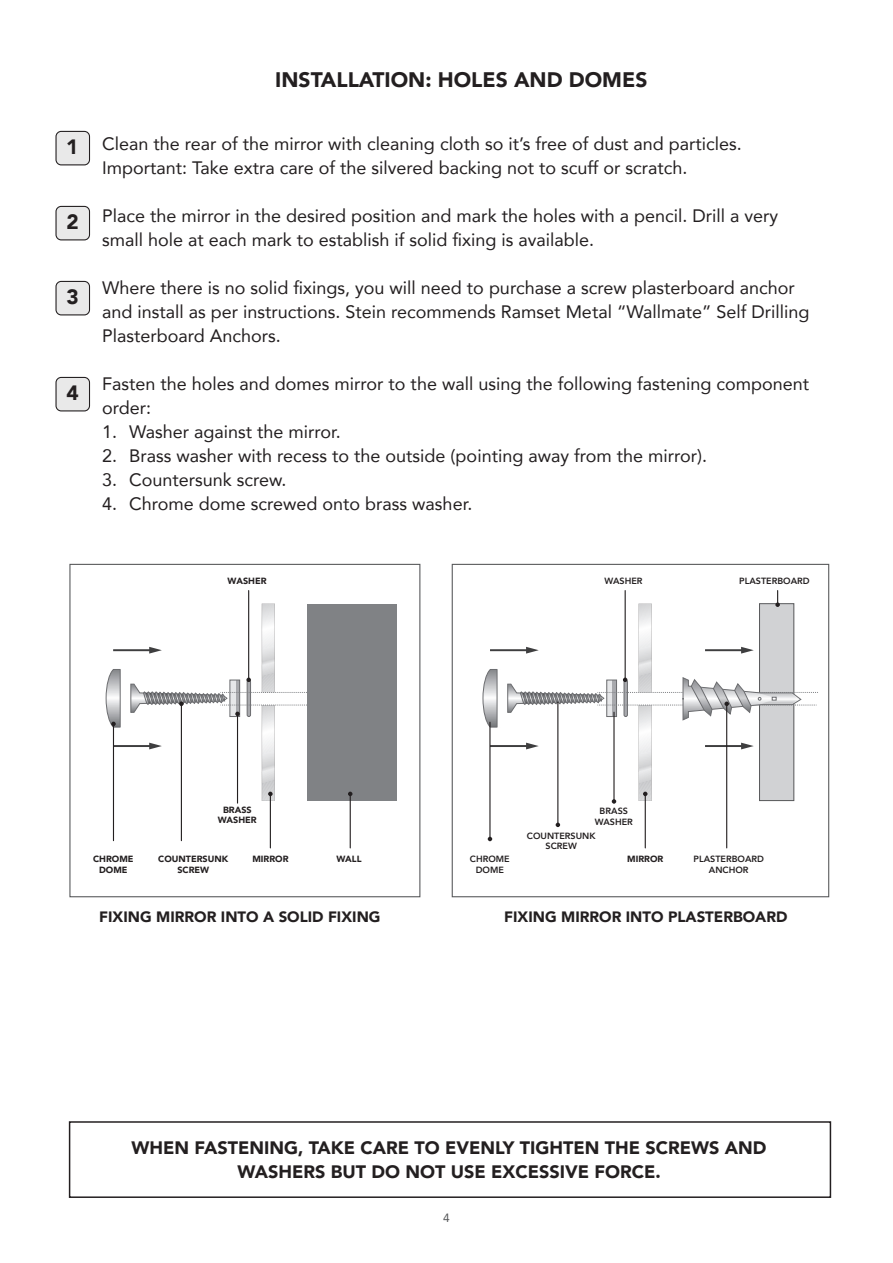
<style>
.page{position:relative;width:893px;height:1263px;background:#fff}
.page>*{position:absolute;margin:0;border:0;box-sizing:border-box;transform-origin:0 0}
.t1{font:900 21px "Avenir";color:#231f20}
.t2{font:900 20.7px "Avenir";color:#231f20}
.t3{font:18px/24px "Avenir";color:#231f20}
.t4{font:900 18px/24px "Avenir";color:#231f20;text-align:center}
.t5{font:900 15px "Avenir";color:#231f20}
.t6{font:12px "Avenir";color:#57585a}
.t7{font:800 9px/10.8px "Avenir";color:#231f20;text-align:center}
.t8{font:900 9px/10.8px "Avenir";color:#231f20;text-align:center}
</style>
<div class="page">
<svg style="left:56px;top:131px;width:34px;height:34px"></svg>
<svg style="left:56px;top:206px;width:34px;height:34px"></svg>
<svg style="left:56px;top:281px;width:34px;height:34px"></svg>
<svg style="left:56px;top:377px;width:34px;height:34px"></svg>
<hr style="left:113px;top:745px;width:39px;height:2px;background:#3e3e3f">
<hr style="left:113px;top:649px;width:39px;height:2px;background:#3e3e3f">
<hr style="left:113px;top:724px;width:1px;height:117px;background:#231f20">
<svg style="left:106px;top:669px;width:15px;height:59px"></svg>
<hr style="left:181px;top:704px;width:1px;height:137px;background:#231f20">
<hr style="left:270px;top:794px;width:1px;height:54px;background:#231f20">
<hr style="left:350px;top:794px;width:1px;height:54px;background:#231f20">
<hr style="left:237px;top:714px;width:1px;height:89px;background:#231f20">
<hr style="left:248px;top:590px;width:1px;height:90px;background:#231f20">
<svg style="left:131px;top:604px;width:266px;height:197px"></svg>
<div style="left:69px;top:564px;width:351px;height:333px;border:1px solid #57585a"></div>
<hr style="left:489px;top:722px;width:1px;height:117px;background:#231f20">
<svg style="left:488px;top:837px;width:4px;height:4px"></svg>
<hr style="left:557px;top:702px;width:1px;height:123px;background:#231f20">
<svg style="left:556px;top:823px;width:4px;height:4px"></svg>
<hr style="left:645px;top:794px;width:1px;height:54px;background:#231f20">
<hr style="left:726px;top:704px;width:1px;height:144px;background:#231f20">
<svg style="left:483px;top:590px;width:335px;height:214px"></svg>
<div style="left:452px;top:564px;width:377px;height:333px;border:1px solid #57585a"></div>
<div style="left:69px;top:1121px;width:762px;height:77px;border:2px solid #231f20"></div>
<p class="t2" style="left:66px;top:129px;width:14px">1</p>
<p class="t2" style="left:67px;top:204px;width:14px">2</p>
<p class="t2" style="left:67px;top:279px;width:14px">3</p>
<p class="t2" style="left:67px;top:375px;width:14px">4</p>
<p class="t1" style="left:275px;top:62px;width:374px">INSTALLATION: HOLES AND DOMES</p>
<p class="t3" style="left:102px;top:131px;width:641px">Clean the rear of the mirror with cleaning cloth so it’s free of dust and particles.<br>Important: Take extra care of the silvered backing not to scuff or scratch.</p>
<p class="t3" style="left:102px;top:203px;width:678px">Place the mirror in the desired position and mark the holes with a pencil. Drill a very small hole at each mark to establish if solid fixing is available.</p>
<p class="t3" style="left:102px;top:275px;width:709px">Where there is no solid fixings, you will need to purchase a screw plasterboard anchor and install as per instructions. Stein recommends Ramset Metal “Wallmate” Self Drilling<br>Plasterboard Anchors.</p>
<p class="t3" style="left:102px;top:371px;width:709px">Fasten the holes and domes mirror to the wall using the following fastening component order:</p>
<p class="t3" style="left:102px;top:419px;width:240px">1. Washer against the mirror.</p>
<p class="t3" style="left:102px;top:443px;width:607px">2. Brass washer with recess to the outside (pointing away from the mirror).</p>
<p class="t3" style="left:102px;top:467px;width:186px">3. Countersunk screw.</p>
<p class="t3" style="left:102px;top:491px;width:372px">4. Chrome dome screwed onto brass washer.</p>
<p class="t8" style="left:228px;top:575px;width:40px">WASHER</p>
<p class="t7" style="left:604px;top:575px;width:40px">WASHER</p>
<p class="t7" style="left:739px;top:575px;width:72px">PLASTERBOARD</p>
<p class="t8" style="left:218px;top:804px;width:40px">BRASS<br>WASHER</p>
<p class="t8" style="left:93px;top:853px;width:42px">CHROME<br>DOME</p>
<p class="t8" style="left:158px;top:853px;width:71px">COUNTERSUNK<br>SCREW</p>
<p class="t8" style="left:252px;top:853px;width:38px">MIRROR</p>
<p class="t8" style="left:336px;top:853px;width:27px">WALL</p>
<p class="t7" style="left:595px;top:806px;width:40px">BRASS<br>WASHER</p>
<p class="t7" style="left:527px;top:830px;width:70px">COUNTERSUNK<br>SCREW</p>
<p class="t7" style="left:470px;top:853px;width:41px">CHROME</p>
<p class="t8" style="left:627px;top:853px;width:38px">MIRROR</p>
<p class="t7" style="left:476px;top:864px;width:30px">DOME</p>
<p class="t7" style="left:694px;top:853px;width:72px">PLASTERBOARD<br>ANCHOR</p>
<p class="t5" style="left:99px;top:904px;width:283px">FIXING MIRROR INTO A SOLID FIXING</p>
<p class="t5" style="left:504px;top:904px;width:285px">FIXING MIRROR INTO PLASTERBOARD</p>
<p class="t4" style="left:132px;top:1136px;width:636px">WHEN FASTENING, TAKE CARE TO EVENLY TIGHTEN THE SCREWS AND<br>WASHERS BUT DO NOT USE EXCESSIVE FORCE.</p>
<p class="t6" style="left:443px;top:1208px;width:8px">4</p>
</div>
